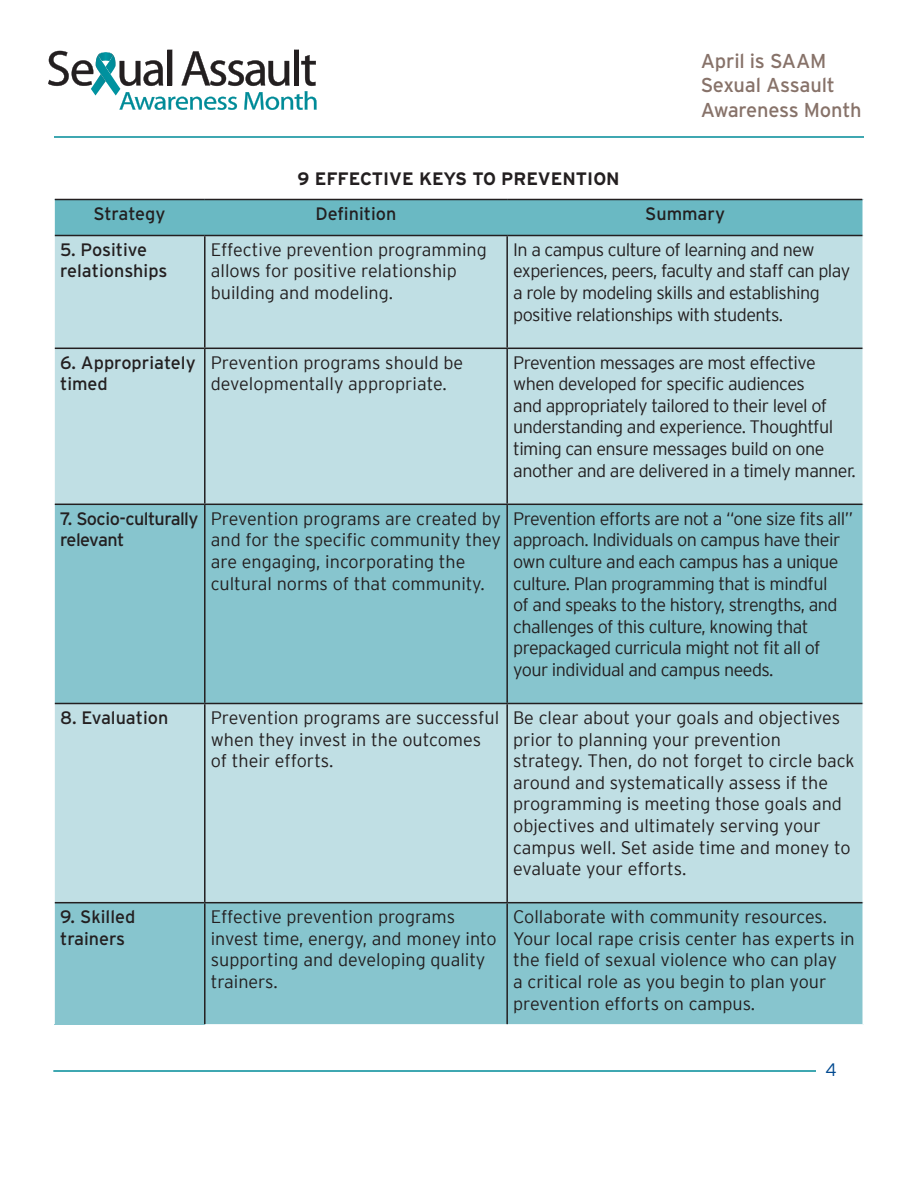
<style>
.page{position:relative;width:918px;height:1188px;background:#fff}
.page>*{position:absolute;margin:0;border:0;box-sizing:border-box;transform-origin:0 0}
.t1{font:20.1px/24.2px "Interstate";letter-spacing:-.01em;color:#877269}
.t2{font:300 18px/21.6px "Interstate";color:#231f20}
.t3{font:300 18px/21.6px "Interstate";letter-spacing:-.02em;color:#231f20}
.t4{font:18px "Interstate";color:#231f20}
.t5{font:700 18px "Interstate";color:#231f20}
.t6{font:300 18px "Interstate";color:#014990}
.s1{font-weight:400}
</style>
<div class="page">
<img style="left:113px;top:55px;width:6px;height:41px">
<svg style="left:48px;top:51px;width:65px;height:45px"></svg>
<svg style="left:119px;top:50px;width:198px;height:60px"></svg>
<hr style="left:54px;top:136px;width:810px;height:2px;background:#008b98">
<hr style="left:53px;top:1070px;width:810px;height:2px;background:#008b98">
<div style="left:816px;top:1062px;width:49px;height:29px;background:#fff"></div>
<div style="left:54px;top:504px;width:151px;height:200px;background:#87c5ce"></div>
<div style="left:205px;top:504px;width:302px;height:200px;background:#87c5ce"></div>
<div style="left:507px;top:504px;width:356px;height:200px;background:#87c5ce"></div>
<div style="left:54px;top:903px;width:151px;height:122px;background:#87c5ce"></div>
<div style="left:205px;top:903px;width:302px;height:122px;background:#87c5ce"></div>
<div style="left:507px;top:903px;width:356px;height:122px;background:#87c5ce"></div>
<hr style="left:53px;top:903px;width:2px;height:121px;background:#fff">
<hr style="left:862px;top:903px;width:2px;height:121px;background:#fff">
<hr style="left:205px;top:1024px;width:302px;height:2px;background:#fff">
<hr style="left:507px;top:1024px;width:357px;height:2px;background:#fff">
<hr style="left:204px;top:903px;width:2px;height:121px;background:#231f20">
<hr style="left:506px;top:903px;width:2px;height:121px;background:#231f20">
<div style="left:54px;top:200px;width:151px;height:36px;background:#6ab9c3"></div>
<div style="left:205px;top:200px;width:302px;height:36px;background:#6ab9c3"></div>
<div style="left:507px;top:200px;width:356px;height:36px;background:#6ab9c3"></div>
<div style="left:54px;top:236px;width:151px;height:112px;background:#c0dfe4"></div>
<div style="left:205px;top:236px;width:302px;height:112px;background:#c0dfe4"></div>
<div style="left:507px;top:236px;width:356px;height:112px;background:#c0dfe4"></div>
<div style="left:54px;top:348px;width:151px;height:156px;background:#c0dfe4"></div>
<div style="left:205px;top:348px;width:302px;height:156px;background:#c0dfe4"></div>
<div style="left:507px;top:348px;width:356px;height:156px;background:#c0dfe4"></div>
<div style="left:54px;top:704px;width:151px;height:199px;background:#c0dfe4"></div>
<div style="left:205px;top:704px;width:302px;height:199px;background:#c0dfe4"></div>
<div style="left:507px;top:704px;width:356px;height:199px;background:#c0dfe4"></div>
<hr style="left:53px;top:200px;width:2px;height:36px;background:#fff">
<hr style="left:862px;top:200px;width:2px;height:36px;background:#fff">
<hr style="left:53px;top:235px;width:2px;height:113px;background:#fff">
<hr style="left:862px;top:235px;width:2px;height:113px;background:#fff">
<hr style="left:53px;top:348px;width:2px;height:156px;background:#fff">
<hr style="left:862px;top:348px;width:2px;height:156px;background:#fff">
<hr style="left:53px;top:504px;width:2px;height:199px;background:#fff">
<hr style="left:862px;top:504px;width:2px;height:199px;background:#fff">
<hr style="left:53px;top:703px;width:2px;height:200px;background:#fff">
<hr style="left:862px;top:703px;width:2px;height:200px;background:#fff">
<hr style="left:55px;top:199px;width:150px;height:1px;background:#231f20">
<hr style="left:205px;top:199px;width:302px;height:1px;background:#231f20">
<hr style="left:507px;top:199px;width:355px;height:1px;background:#231f20">
<hr style="left:55px;top:235px;width:150px;height:1px;background:#231f20">
<hr style="left:205px;top:235px;width:302px;height:1px;background:#231f20">
<hr style="left:204px;top:236px;width:2px;height:112px;background:#231f20">
<hr style="left:507px;top:235px;width:355px;height:1px;background:#231f20">
<hr style="left:506px;top:236px;width:2px;height:112px;background:#231f20">
<hr style="left:55px;top:348px;width:150px;height:1px;background:#231f20">
<hr style="left:205px;top:348px;width:302px;height:1px;background:#231f20">
<hr style="left:204px;top:349px;width:2px;height:155px;background:#231f20">
<hr style="left:507px;top:348px;width:355px;height:1px;background:#231f20">
<hr style="left:506px;top:349px;width:2px;height:155px;background:#231f20">
<hr style="left:55px;top:504px;width:150px;height:1px;background:#231f20">
<hr style="left:205px;top:504px;width:302px;height:1px;background:#231f20">
<hr style="left:204px;top:505px;width:2px;height:198px;background:#231f20">
<hr style="left:507px;top:504px;width:355px;height:1px;background:#231f20">
<hr style="left:506px;top:505px;width:2px;height:198px;background:#231f20">
<hr style="left:55px;top:703px;width:150px;height:1px;background:#231f20">
<hr style="left:205px;top:703px;width:302px;height:1px;background:#231f20">
<hr style="left:204px;top:704px;width:2px;height:198px;background:#231f20">
<hr style="left:507px;top:703px;width:355px;height:1px;background:#231f20">
<hr style="left:506px;top:704px;width:2px;height:198px;background:#231f20">
<hr style="left:55px;top:902px;width:150px;height:1px;background:#231f20">
<hr style="left:205px;top:902px;width:302px;height:1px;background:#231f20">
<hr style="left:507px;top:902px;width:355px;height:1px;background:#231f20">
<p class="t5" style="left:298px;top:167px;width:324px">9 EFFECTIVE KEYS TO PREVENTION</p>
<p class="t1" style="left:701px;top:49px;width:162px">April is SAAM<br>Sexual Assault<br>Awareness Month</p>
<p class="t4" style="left:93px;top:203px;width:74px">Strategy</p>
<p class="t4" style="left:316px;top:203px;width:82px">Definition</p>
<p class="t4" style="left:645px;top:203px;width:81px">Summary</p>
<p class="t4" style="left:60px;top:239px;width:89px">5. Positive</p>
<p class="t2" style="left:211px;top:239px;width:278px">Effective prevention programming</p>
<p class="t3" style="left:513px;top:239px;width:303px">In a campus culture of learning and new</p>
<p class="t4" style="left:60px;top:260px;width:109px">relationships</p>
<p class="t2" style="left:211px;top:260px;width:248px">allows for positive relationship</p>
<p class="t3" style="left:513px;top:260px;width:339px">experiences, peers, faculty and staff can play</p>
<p class="t2" style="left:211px;top:282px;width:184px">building and modeling.</p>
<p class="t3" style="left:513px;top:282px;width:308px">a role by modeling skills and establishing positive relationships with students.</p>
<p class="t2" style="left:60px;top:351px;width:405px"><span class="s1">6. Appropriately</span> Prevention programs should be</p>
<p class="t3" style="left:513px;top:351px;width:304px">Prevention messages are most effective</p>
<p class="t4" style="left:60px;top:373px;width:49px">timed</p>
<p class="t2" style="left:211px;top:373px;width:237px">developmentally appropriate.</p>
<p class="t3" style="left:513px;top:373px;width:344px">when developed for specific audiences<br>and appropriately tailored to their level of understanding and experience. Thoughtful timing can ensure messages build on one another and are delivered in a timely manner.</p>
<p class="t3" style="left:60px;top:507px;width:795px"><span class="s1">7. Socio-culturally</span> Prevention programs are created by Prevention efforts are not a “one size fits all” <span class="s1">relevant</span></p>
<p class="t2" style="left:211px;top:529px;width:631px">and for the specific community they approach. Individuals on campus have their are engaging, incorporating the</p>
<p class="t3" style="left:513px;top:551px;width:327px">own culture and each campus has a unique</p>
<p class="t2" style="left:211px;top:572px;width:275px">cultural norms of that community.</p>
<p class="t3" style="left:513px;top:572px;width:326px">culture. Plan programming that is mindful of and speaks to the history, strengths, and challenges of this culture, knowing that prepackaged curricula might not fit all of your individual and campus needs.</p>
<p class="t4" style="left:60px;top:707px;width:110px">8. Evaluation</p>
<p class="t2" style="left:211px;top:707px;width:631px">Prevention programs are successful Be clear about your goals and objectives when they invest in the outcomes</p>
<p class="t2" style="left:513px;top:728px;width:269px">prior to planning your prevention</p>
<p class="t2" style="left:211px;top:750px;width:124px">of their efforts.</p>
<p class="t2" style="left:513px;top:750px;width:343px">strategy. Then, do not forget to circle back around and systematically assess if the programming is meeting those goals and objectives and ultimately serving your campus well. Set aside time and money to evaluate your efforts.</p>
<p class="t4" style="left:60px;top:906px;width:77px">9. Skilled</p>
<p class="t2" style="left:211px;top:906px;width:246px">Effective prevention programs</p>
<p class="t2" style="left:513px;top:906px;width:315px">Collaborate with community resources.</p>
<p class="t4" style="left:60px;top:927px;width:67px">trainers</p>
<p class="t2" style="left:211px;top:927px;width:646px">invest time, energy, and money into Your local rape crisis center has experts in supporting and developing quality</p>
<p class="t2" style="left:513px;top:949px;width:325px">the field of sexual violence who can play</p>
<p class="t2" style="left:211px;top:971px;width:69px">trainers.</p>
<p class="t2" style="left:513px;top:971px;width:315px">a critical role as you begin to plan your prevention efforts on campus.</p>
<p class="t6" style="left:825px;top:1060px;width:13px">4</p>
</div>
